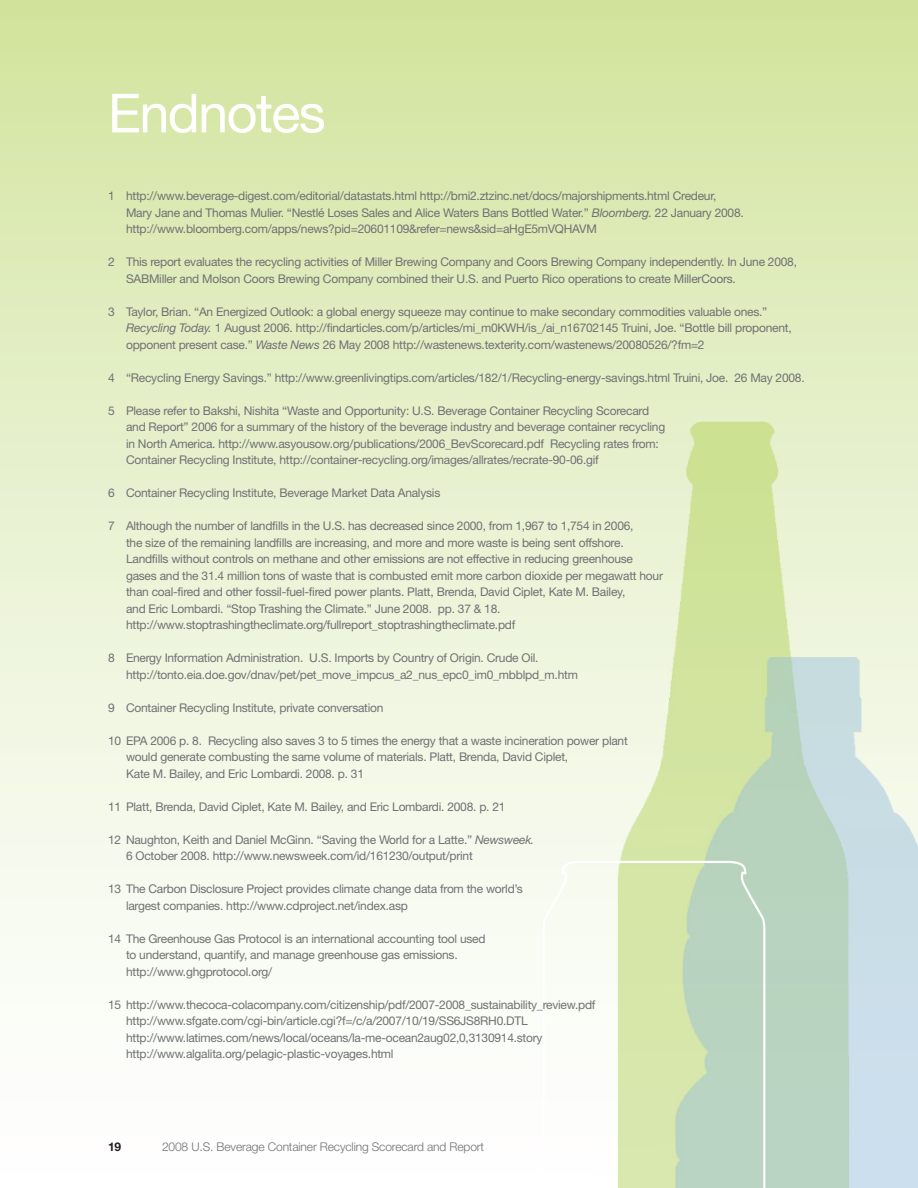
<style>
.page{position:relative;width:918px;height:1188px;background:#fff}
.page>*{position:absolute;margin:0;border:0;box-sizing:border-box;transform-origin:0 0}
.t1{font:54px "Helvetica Neue";letter-spacing:-.03em;color:#fff}
.t2{font:12px/16.5px "Helvetica Neue";letter-spacing:-.02em;color:#717074}
.t3{font:300 12px "Helvetica Neue";letter-spacing:-.01em;color:#717074}
.t4{font:700 12px "Helvetica Neue";color:#231f20}
.s1{font-style:italic}
</style>
<div class="page">
<img style="left:599px;top:387px;width:251px;height:270px">
<img style="left:599px;top:657px;width:319px;height:531px">
<svg style="left:543px;top:860px;width:224px;height:328px"></svg>
<h1 class="t1" style="left:108px;top:81px;width:219px">Endnotes</h1>
<p class="t2" style="left:126px;top:188px;width:619px;text-indent:-18px">1 http://www.beverage-digest.com/editorial/datastats.html http://bmi2.ztzinc.net/docs/majorshipments.html Credeur,<br>Mary Jane and Thomas Mulier. “Nestlé Loses Sales and Alice Waters Bans Bottled Water.” <span class="s1">Bloomberg.</span> 22 January 2008. http://www.bloomberg.com/apps/news?pid=20601109&amp;refer=news&amp;sid=aHgE5mVQHAVM</p>
<p class="t2" style="left:126px;top:254px;width:672px;text-indent:-18px">2 This report evaluates the recycling activities of Miller Brewing Company and Coors Brewing Company independently. In June 2008,<br>SABMiller and Molson Coors Brewing Company combined their U.S. and Puerto Rico operations to create MillerCoors.</p>
<p class="t2" style="left:126px;top:303px;width:667px;text-indent:-18px">3 Taylor, Brian. “An Energized Outlook: a global energy squeeze may continue to make secondary commodities valuable ones.”<br><span class="s1">Recycling Today.</span> 1 August 2006. http://findarticles.com/p/articles/mi_m0KWH/is_/ai_n16702145 Truini, Joe. “Bottle bill proponent, opponent present case.” <span class="s1">Waste News</span> 26 May 2008 http://wastenews.texterity.com/wastenews/20080526/?fm=2</p>
<p class="t2" style="left:108px;top:369px;width:698px">4 “Recycling Energy Savings.” http://www.greenlivingtips.com/articles/182/1/Recycling-energy-savings.html Truini, Joe. 26 May 2008.</p>
<p class="t2" style="left:126px;top:402px;width:541px;text-indent:-18px">5 Please refer to Bakshi, Nishita “Waste and Opportunity: U.S. Beverage Container Recycling Scorecard and Report” 2006 for a summary of the history of the beverage industry and beverage container recycling in North America. http://www.asyousow.org/publications/2006_BevScorecard.pdf Recycling rates from:<br>Container Recycling Institute, http://container-recycling.org/images/allrates/recrate-90-06.gif</p>
<p class="t2" style="left:108px;top:485px;width:334px">6 Container Recycling Institute, Beverage Market Data Analysis</p>
<p class="t2" style="left:126px;top:518px;width:539px;text-indent:-18px">7 Although the number of landfills in the U.S. has decreased since 2000, from 1,967 to 1,754 in 2006,<br>the size of the remaining landfills are increasing, and more and more waste is being sent offshore.<br>Landfills without controls on methane and other emissions are not effective in reducing greenhouse gases and the 31.4 million tons of waste that is combusted emit more carbon dioxide per megawatt hour than coal-fired and other fossil-fuel-fired power plants. Platt, Brenda, David Ciplet, Kate M. Bailey,<br>and Eric Lombardi. “Stop Trashing the Climate.” June 2008. pp. 37 &amp; 18. http://www.stoptrashingtheclimate.org/fullreport_stoptrashingtheclimate.pdf</p>
<p class="t2" style="left:126px;top:650px;width:453px;text-indent:-18px">8 Energy Information Administration. U.S. Imports by Country of Origin. Crude Oil. http://tonto.eia.doe.gov/dnav/pet/pet_move_impcus_a2_nus_epc0_im0_mbblpd_m.htm</p>
<p class="t2" style="left:108px;top:699px;width:277px">9 Container Recycling Institute, private conversation</p>
<p class="t2" style="left:126px;top:732px;width:503px;text-indent:-18px">10 EPA 2006 p. 8. Recycling also saves 3 to 5 times the energy that a waste incineration power plant would generate combusting the same volume of materials. Platt, Brenda, David Ciplet,<br>Kate M. Bailey, and Eric Lombardi. 2008. p. 31</p>
<p class="t2" style="left:108px;top:798px;width:399px">11 Platt, Brenda, David Ciplet, Kate M. Bailey, and Eric Lombardi. 2008. p. 21</p>
<p class="t2" style="left:126px;top:831px;width:410px;text-indent:-18px">12 Naughton, Keith and Daniel McGinn. “Saving the World for a Latte.” <span class="s1">Newsweek.<br></span>6 October 2008. http://www.newsweek.com/id/161230/output/print</p>
<p class="t2" style="left:126px;top:881px;width:398px;text-indent:-18px">13 The Carbon Disclosure Project provides climate change data from the world’s largest companies. http://www.cdproject.net/index.asp</p>
<p class="t2" style="left:126px;top:930px;width:361px;text-indent:-18px">14 The Greenhouse Gas Protocol is an international accounting tool used to understand, quantify, and manage greenhouse gas emissions. http://www.ghgprotocol.org/</p>
<p class="t2" style="left:126px;top:996px;width:471px;text-indent:-18px">15 http://www.thecoca-colacompany.com/citizenship/pdf/2007-2008_sustainability_review.pdf http://www.sfgate.com/cgi-bin/article.cgi?f=/c/a/2007/10/19/SS6JS8RH0.DTL http://www.latimes.com/news/local/oceans/la-me-ocean2aug02,0,3130914.story http://www.algalita.org/pelagic-plastic-voyages.html</p>
<p class="t4" style="left:108px;top:1139px;width:15px">19</p>
<p class="t3" style="left:162px;top:1139px;width:324px">2008 U.S. Beverage Container Recycling Scorecard and Report</p>
</div>
